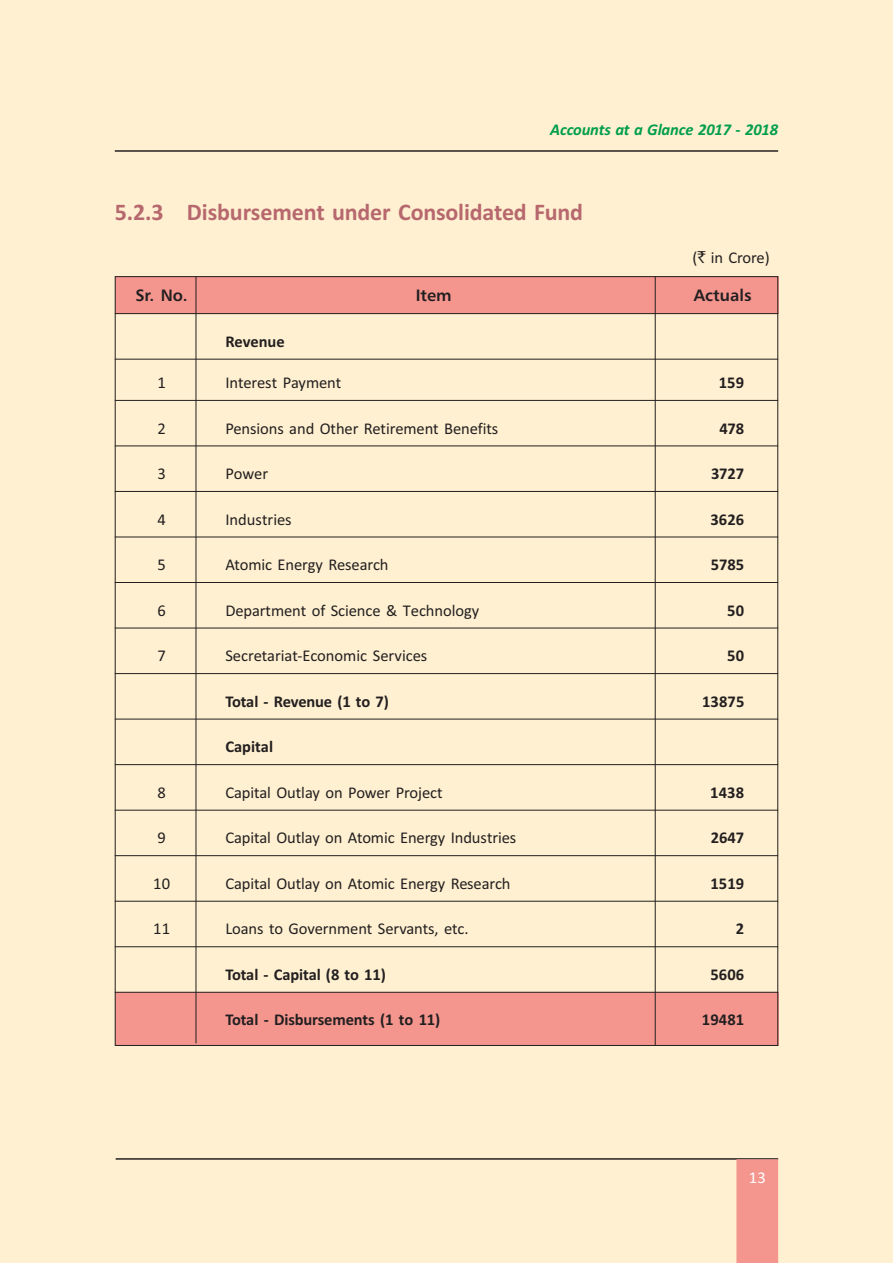
<style>
.page{position:relative;width:893px;height:1263px;background:#fef0d0}
.page>*{position:absolute;margin:0;border:0;box-sizing:border-box;transform-origin:0 0}
.t1{font:24px "TTE4 D608 B0 O00";letter-spacing:-.005em;color:#b7686e}
.t2{font:16.5px "TT19 B8 O00";letter-spacing:-.005em;color:#231f20}
.t3{font:16.5px "TT19 BAO00";letter-spacing:-.005em;color:#231f20}
.t4{font:16.5px "TT19 B6 O00";letter-spacing:-.005em;color:#009e4d}
.t5{font:16.5px "TT19 D7 O00";color:#231f20}
.t6{font:16.5px "TT19 B8 O00";color:#fff}
.s1{font-family:"TT19 CBO00"}
</style>
<div class="page">
<hr style="left:115px;top:150px;width:663px;height:2px;background:#231f20">
<hr style="left:116px;top:1158px;width:662px;height:2px;background:#231f20">
<div style="left:736px;top:1159px;width:42px;height:104px;background:#f5968e"></div>
<div style="left:115px;top:992px;width:663px;height:54px;background:#f5968e"></div>
<div style="left:115px;top:276px;width:663px;height:38px;background:#f5968e"></div>
<hr style="left:115px;top:313px;width:663px;height:1px;background:#231f20">
<hr style="left:115px;top:359px;width:663px;height:1px;background:#231f20">
<hr style="left:115px;top:400px;width:663px;height:1px;background:#231f20">
<hr style="left:115px;top:445px;width:663px;height:1px;background:#231f20">
<hr style="left:115px;top:491px;width:663px;height:1px;background:#231f20">
<hr style="left:115px;top:537px;width:663px;height:1px;background:#231f20">
<hr style="left:115px;top:582px;width:663px;height:1px;background:#231f20">
<hr style="left:115px;top:628px;width:663px;height:1px;background:#231f20">
<hr style="left:115px;top:673px;width:663px;height:1px;background:#231f20">
<hr style="left:115px;top:719px;width:663px;height:1px;background:#231f20">
<hr style="left:115px;top:764px;width:663px;height:1px;background:#231f20">
<hr style="left:115px;top:810px;width:663px;height:1px;background:#231f20">
<hr style="left:115px;top:855px;width:663px;height:1px;background:#231f20">
<hr style="left:115px;top:901px;width:663px;height:1px;background:#231f20">
<hr style="left:115px;top:946px;width:663px;height:1px;background:#231f20">
<hr style="left:115px;top:992px;width:663px;height:1px;background:#231f20">
<hr style="left:196px;top:276px;width:1px;height:767px;background:#231f20">
<hr style="left:655px;top:276px;width:1px;height:769px;background:#231f20">
<p class="t4" style="left:550px;top:124px;width:229px">Accounts at a Glance 2017 - 2018</p>
<p class="t1" style="left:115px;top:204px;width:470px">5.2.3 Disbursement under Consolidated Fund</p>
<p class="t2" style="left:693px;top:252px;width:79px">(<span class="s1">`</span> in Crore)</p>
<p class="t5" style="left:135px;top:289px;width:54px">Sr. No.</p>
<p class="t5" style="left:416px;top:289px;width:38px">Item</p>
<p class="t5" style="left:694px;top:289px;width:59px">Actuals</p>
<p class="t3" style="left:225px;top:336px;width:61px">Revenue</p>
<p class="t2" style="left:157px;top:377px;width:10px">1</p>
<p class="t2" style="left:225px;top:377px;width:117px">Interest Payment</p>
<p class="t3" style="left:719px;top:377px;width:27px">159</p>
<p class="t2" style="left:157px;top:422px;width:10px">2</p>
<p class="t2" style="left:225px;top:422px;width:274px">Pensions and Other Retirement Benefits</p>
<p class="t3" style="left:719px;top:422px;width:26px">478</p>
<p class="t2" style="left:157px;top:468px;width:10px">3</p>
<p class="t2" style="left:225px;top:468px;width:44px">Power</p>
<p class="t3" style="left:711px;top:468px;width:35px">3727</p>
<p class="t2" style="left:157px;top:513px;width:10px">4</p>
<p class="t2" style="left:225px;top:513px;width:68px">Industries</p>
<p class="t3" style="left:710px;top:513px;width:35px">3626</p>
<p class="t2" style="left:157px;top:559px;width:10px">5</p>
<p class="t2" style="left:225px;top:559px;width:165px">Atomic Energy Research</p>
<p class="t3" style="left:711px;top:559px;width:35px">5785</p>
<p class="t2" style="left:157px;top:605px;width:10px">6</p>
<p class="t2" style="left:225px;top:605px;width:255px">Department of Science &amp; Technology</p>
<p class="t3" style="left:727px;top:605px;width:19px">50</p>
<p class="t2" style="left:157px;top:650px;width:10px">7</p>
<p class="t2" style="left:225px;top:650px;width:203px">Secretariat-Economic Services</p>
<p class="t3" style="left:727px;top:650px;width:19px">50</p>
<p class="t3" style="left:225px;top:696px;width:165px">Total - Revenue (1 to 7)</p>
<p class="t3" style="left:702px;top:696px;width:44px">13875</p>
<p class="t3" style="left:225px;top:741px;width:49px">Capital</p>
<p class="t2" style="left:157px;top:787px;width:10px">8</p>
<p class="t2" style="left:225px;top:787px;width:219px">Capital Outlay on Power Project</p>
<p class="t3" style="left:710px;top:787px;width:35px">1438</p>
<p class="t2" style="left:157px;top:832px;width:10px">9</p>
<p class="t2" style="left:225px;top:832px;width:292px">Capital Outlay on Atomic Energy Industries</p>
<p class="t3" style="left:711px;top:832px;width:35px">2647</p>
<p class="t2" style="left:153px;top:878px;width:18px">10</p>
<p class="t2" style="left:225px;top:878px;width:287px">Capital Outlay on Atomic Energy Research</p>
<p class="t3" style="left:710px;top:878px;width:35px">1519</p>
<p class="t2" style="left:153px;top:923px;width:18px">11</p>
<p class="t2" style="left:225px;top:923px;width:245px">Loans to Government Servants, etc.</p>
<p class="t3" style="left:736px;top:923px;width:10px">2</p>
<p class="t3" style="left:225px;top:969px;width:162px">Total - Capital (8 to 11)</p>
<p class="t3" style="left:710px;top:969px;width:35px">5606</p>
<p class="t3" style="left:225px;top:1014px;width:216px">Total - Disbursements (1 to 11)</p>
<p class="t3" style="left:702px;top:1014px;width:44px">19481</p>
<p class="t6" style="left:749px;top:1172px;width:18px">13</p>
</div>
